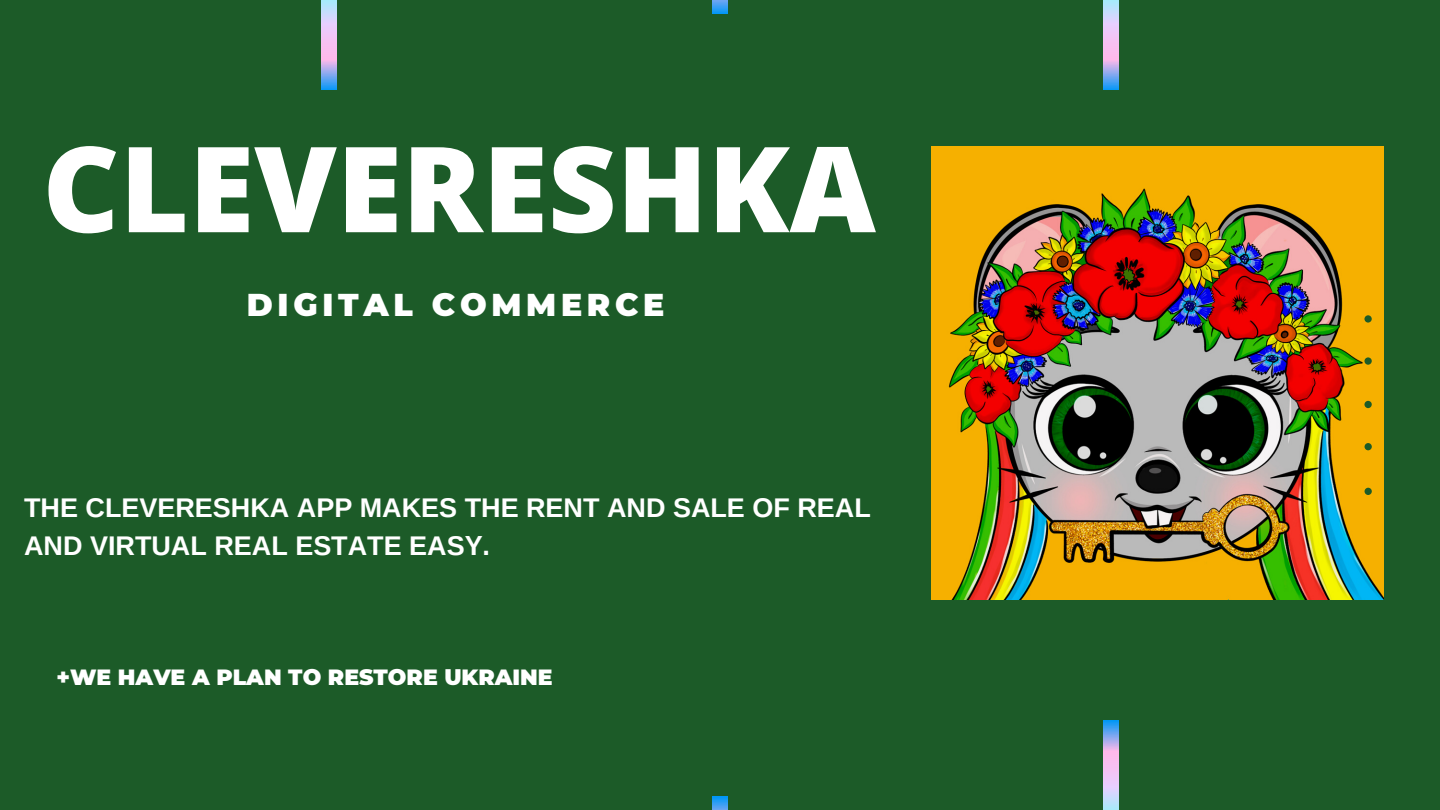
<style>
.page{position:relative;width:1440px;height:810px;background:#1c5b28}
.page>*{position:absolute;margin:0;border:0;box-sizing:border-box;transform-origin:0 0}
.t1{font:800 119px "Open Sans";color:#fff}
.t2{font:900 31.5px "Montserrat";letter-spacing:.15em;color:#fff}
.t3{font:700 27px/37.5px "Arimo";color:#fff}
.t4{font:900 22px "Montserrat";color:#fff}
</style>
<div class="page">
<svg style="left:322px;top:0;width:15px;height:90px"></svg>
<svg style="left:712px;top:0;width:15px;height:13px"></svg>
<svg style="left:1103px;top:0;width:15px;height:90px"></svg>
<svg style="left:1103px;top:720px;width:15px;height:90px"></svg>
<svg style="left:713px;top:797px;width:15px;height:13px"></svg>
<img style="left:931px;top:147px;width:452px;height:452px">
<svg style="left:1364px;top:315px;width:20px;height:180px;background:#e9ab02"></svg>
<h1 class="t1" style="left:42px;top:105px;width:835px">CLEVERESHKA</h1>
<p class="t2" style="left:247px;top:286px;width:419px">DIGITAL COMMERCE</p>
<p class="t3" style="left:24px;top:489px;width:848px">THE CLEVERESHKA APP MAKES THE RENT AND SALE OF REAL<br>AND VIRTUAL REAL ESTATE EASY.</p>
<p class="t4" style="left:56px;top:664px;width:498px">+WE HAVE A PLAN TO RESTORE UKRAINE</p>
</div>
